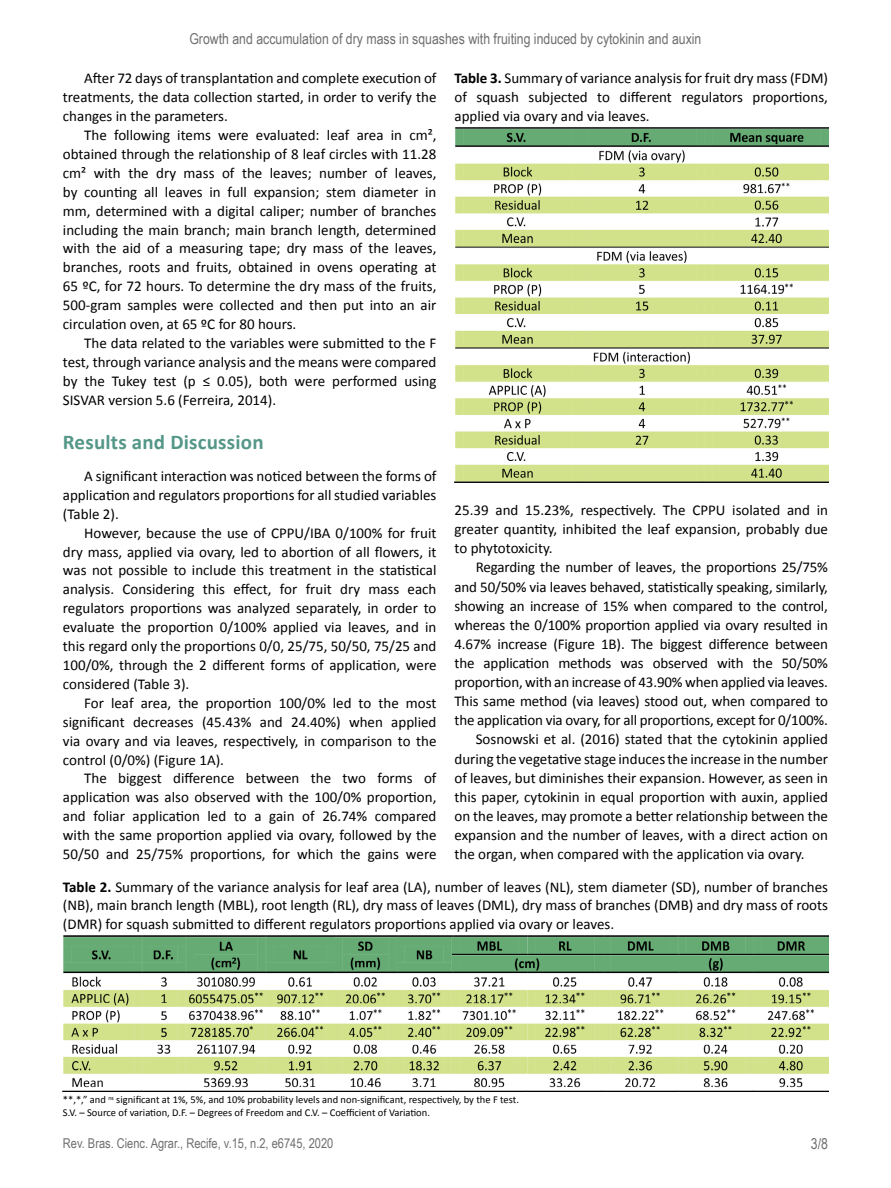
<style>
.page{position:relative;width:891px;height:1188px;background:#fff}
.page>*{position:absolute;margin:0;border:0;box-sizing:border-box;transform-origin:0 0}
.t1{font:700 21px "Calibri";letter-spacing:.01em;color:#549788}
.t2{font:15px/18.9px "Calibri";color:#000;text-align:justify}
.t3{font:15px "Arial Narrow";color:#706f6f}
.t4{font:13.5px "Arial Narrow";color:#706f6f}
.t5{font:10.5px/12.6px "Calibri";color:#000}
.s1{font-weight:700}
</style>
<div class="page">
<img style="left:63px;top:935px;width:765px;height:156px">
<img style="left:454px;top:127px;width:374px;height:356px">
<p class="t3" style="left:189px;top:28px;width:514px">Growth and accumulation of dry mass in squashes with fruiting induced by cytokinin and auxin</p>
<p class="t2" style="left:63px;top:69px;width:375px;text-indent:21px">After 72 days of transplantation and complete execution of treatments, the data collection started, in order to verify the changes in the parameters.</p>
<p class="t2" style="left:63px;top:126px;width:375px;text-indent:21px">The following items were evaluated: leaf area in cm², obtained through the relationship of 8 leaf circles with 11.28 cm² with the dry mass of the leaves; number of leaves, by counting all leaves in full expansion; stem diameter in mm, determined with a digital caliper; number of branches including the main branch; main branch length, determined with the aid of a measuring tape; dry mass of the leaves, branches, roots and fruits, obtained in ovens operating at 65 ºC, for 72 hours. To determine the dry mass of the fruits, 500-gram samples were collected and then put into an air circulation oven, at 65 ºC for 80 hours.</p>
<p class="t2" style="left:63px;top:334px;width:375px;text-indent:21px">The data related to the variables were submitted to the F test, through variance analysis and the means were compared by the Tukey test (p ≤ 0.05), both were performed using SISVAR version 5.6 (Ferreira, 2014).</p>
<h1 class="t1" style="left:63px;top:429px;width:202px">Results and Discussion</h1>
<p class="t2" style="left:63px;top:466px;width:375px;text-indent:21px">A significant interaction was noticed between the forms of application and regulators proportions for all studied variables (Table 2).</p>
<p class="t2" style="left:63px;top:523px;width:375px;text-indent:21px">However, because the use of CPPU/IBA 0/100% for fruit dry mass, applied via ovary, led to abortion of all flowers, it was not possible to include this treatment in the statistical analysis. Considering this effect, for fruit dry mass each regulators proportions was analyzed separately, in order to evaluate the proportion 0/100% applied via leaves, and in this regard only the proportions 0/0, 25/75, 50/50, 75/25 and 100/0%, through the 2 different forms of application, were considered (Table 3).</p>
<p class="t2" style="left:63px;top:693px;width:375px;text-indent:21px">For leaf area, the proportion 100/0% led to the most significant decreases (45.43% and 24.40%) when applied via ovary and via leaves, respectively, in comparison to the control (0/0%) (Figure 1A).</p>
<p class="t2" style="left:63px;top:769px;width:375px;text-indent:21px">The biggest difference between the two forms of application was also observed with the 100/0% proportion, and foliar application led to a gain of 26.74% compared with the same proportion applied via ovary, followed by the 50/50 and 25/75% proportions, for which the gains were</p>
<p class="t2" style="left:455px;top:69px;width:375px"><span class="s1">Table 3.</span> Summary of variance analysis for fruit dry mass (FDM) of squash subjected to different regulators proportions, applied via ovary and via leaves.</p>
<p class="t2" style="left:455px;top:501px;width:375px">25.39 and 15.23%, respectively. The CPPU isolated and in greater quantity, inhibited the leaf expansion, probably due to phytotoxicity.</p>
<p class="t2" style="left:476px;top:558px;width:354px">Regarding the number of leaves, the proportions 25/75%</p>
<p class="t2" style="left:455px;top:577px;width:375px">and 50/50% via leaves behaved, statistically speaking, similarly,</p>
<p class="t2" style="left:455px;top:596px;width:375px">showing an increase of 15% when compared to the control,</p>
<p class="t2" style="left:455px;top:615px;width:375px">whereas the 0/100% proportion applied via ovary resulted in</p>
<p class="t2" style="left:455px;top:635px;width:375px">4.67% increase (Figure 1B). The biggest difference between</p>
<p class="t2" style="left:455px;top:654px;width:375px">the application methods was observed with the 50/50%</p>
<p class="t2" style="left:455px;top:673px;width:375px">proportion, with an increase of 43.90% when applied via leaves.</p>
<p class="t2" style="left:455px;top:692px;width:375px">This same method (via leaves) stood out, when compared to</p>
<p class="t2" style="left:455px;top:711px;width:375px">the application via ovary, for all proportions, except for 0/100%.</p>
<p class="t2" style="left:476px;top:730px;width:354px">Sosnowski et al. (2016) stated that the cytokinin applied</p>
<p class="t2" style="left:455px;top:749px;width:375px">during the vegetative stage induces the increase in the number</p>
<p class="t2" style="left:455px;top:768px;width:375px">of leaves, but diminishes their expansion. However, as seen in</p>
<p class="t2" style="left:455px;top:787px;width:375px">this paper, cytokinin in equal proportion with auxin, applied</p>
<p class="t2" style="left:455px;top:807px;width:375px">on the leaves, may promote a better relationship between the</p>
<p class="t2" style="left:455px;top:826px;width:375px">expansion and the number of leaves, with a direct action on</p>
<p class="t2" style="left:455px;top:845px;width:352px">the organ, when compared with the application via ovary.</p>
<p class="t2" style="left:63px;top:877px;width:767px"><span class="s1">Table 2.</span> Summary of the variance analysis for leaf area (LA), number of leaves (NL), stem diameter (SD), number of branches (NB), main branch length (MBL), root length (RL), dry mass of leaves (DML), dry mass of branches (DMB) and dry mass of roots (DMR) for squash submitted to different regulators proportions applied via ovary or leaves.</p>
<p class="t5" style="left:63px;top:1094px;width:458px">**,*,” and <sup>ns</sup> significant at 1%, 5%, and 10% probability levels and non-significant, respectively, by the F test.<br>S.V. – Source of variation, D.F. – Degrees of Freedom and C.V. – Coefficient of Variation.</p>
<p class="t4" style="left:63px;top:1134px;width:272px">Rev. Bras. Cienc. Agrar., Recife, v.15, n.2, e6745, 2020</p>
<p class="t3" style="left:811px;top:1133px;width:19px">3/8</p>
</div>
